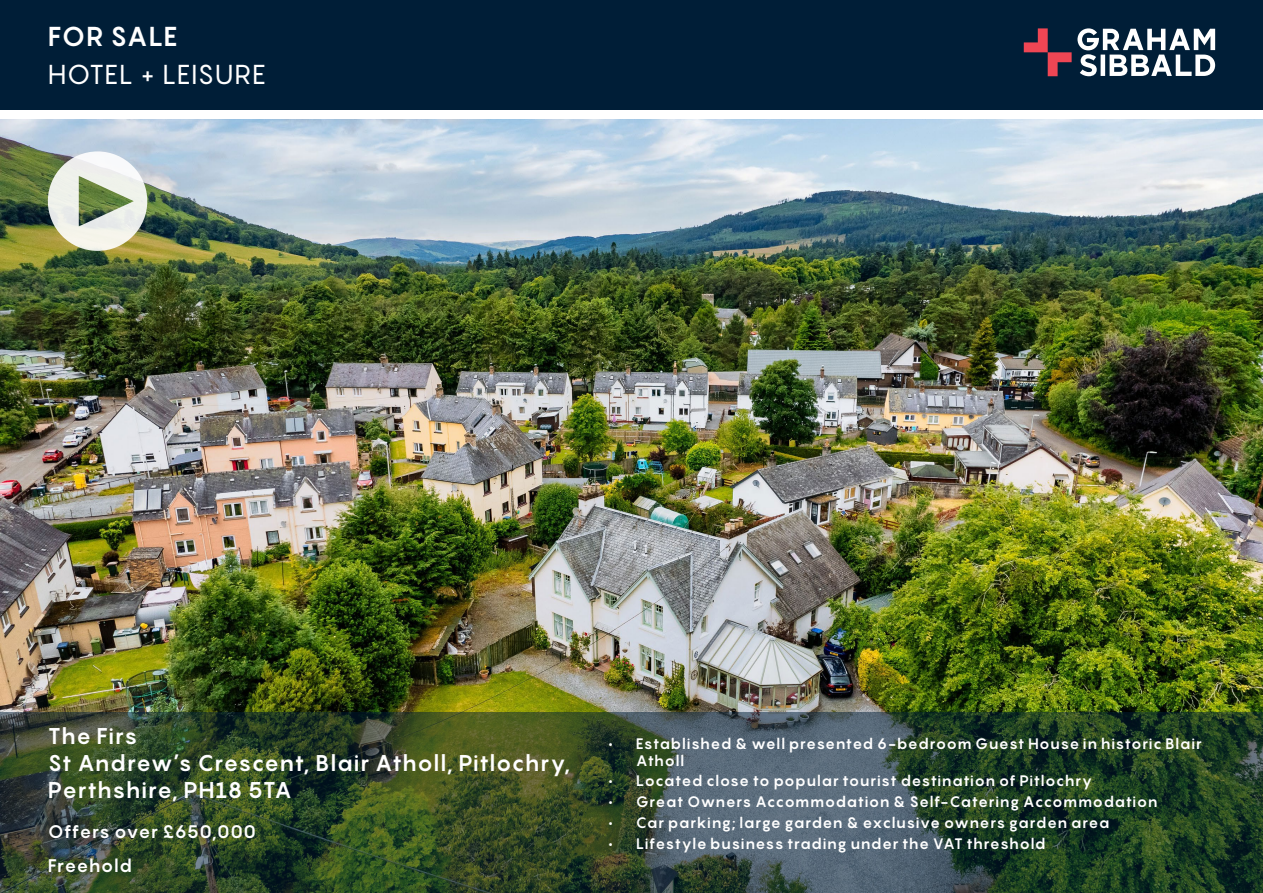
<style>
.page{position:relative;width:1263px;height:893px;background:#fff}
.page>*{position:absolute;margin:0;border:0;box-sizing:border-box;transform-origin:0 0}
.Main_header{font:27px "Pangram";letter-spacing:.015em;color:#fff}
.Main_header-2{font:700 27px "Pangram";color:#fff}
.Paragraph_Style_1{font:700 22.5px/27px "Pangram";letter-spacing:.015em;color:#fff}
.Paragraph_Style_1-2{font:700 18px "Pangram";letter-spacing:.015em;color:#fff}
.t1{font:700 15px/16.5px "Pangram";letter-spacing:.025em;color:#fff}
</style>
<div class="page">
<div style="left:0;top:0;width:1263px;height:109px;background:#001e37"></div>
<img style="left:0;top:119px;width:1263px;height:592px">
<svg style="left:1077px;top:28px;width:138px;height:48px"></svg>
<svg style="left:1024px;top:28px;width:47px;height:48px"></svg>
<svg style="left:0;top:711px;width:1263px;height:182px;background:#354a35"></svg>
<svg style="left:48px;top:151px;width:99px;height:100px;background:#c7cdb8"></svg>
<p class="Main_header-2" style="left:48px;top:19px;width:131px">FOR SALE</p>
<p class="Main_header" style="left:48px;top:57px;width:220px">HOTEL + LEISURE</p>
<p class="Paragraph_Style_1" style="left:48px;top:722px;width:91px">The Firs</p>
<p class="Paragraph_Style_1" style="left:48px;top:749px;width:524px">St Andrew’s Crescent, Blair Atholl, Pitlochry,<br>Perthshire, PH18 5TA</p>
<p class="Paragraph_Style_1-2" style="left:48px;top:820px;width:209px">Offers over £650,000</p>
<p class="Paragraph_Style_1-2" style="left:48px;top:854px;width:86px">Freehold</p>
<p class="t1" style="left:636px;top:735px;width:568px;text-indent:-27px">• Established &amp; well presented 6-bedroom Guest House in historic Blair<br>Atholl</p>
<p class="t1" style="left:609px;top:772px;width:485px">• Located close to popular tourist destination of Pitlochry</p>
<p class="t1" style="left:609px;top:793px;width:550px">• Great Owners Accommodation &amp; Self-Catering Accommodation</p>
<p class="t1" style="left:609px;top:814px;width:502px">• Car parking; large garden &amp; exclusive owners garden area</p>
<p class="t1" style="left:609px;top:835px;width:438px">• Lifestyle business trading under the VAT threshold</p>
</div>
